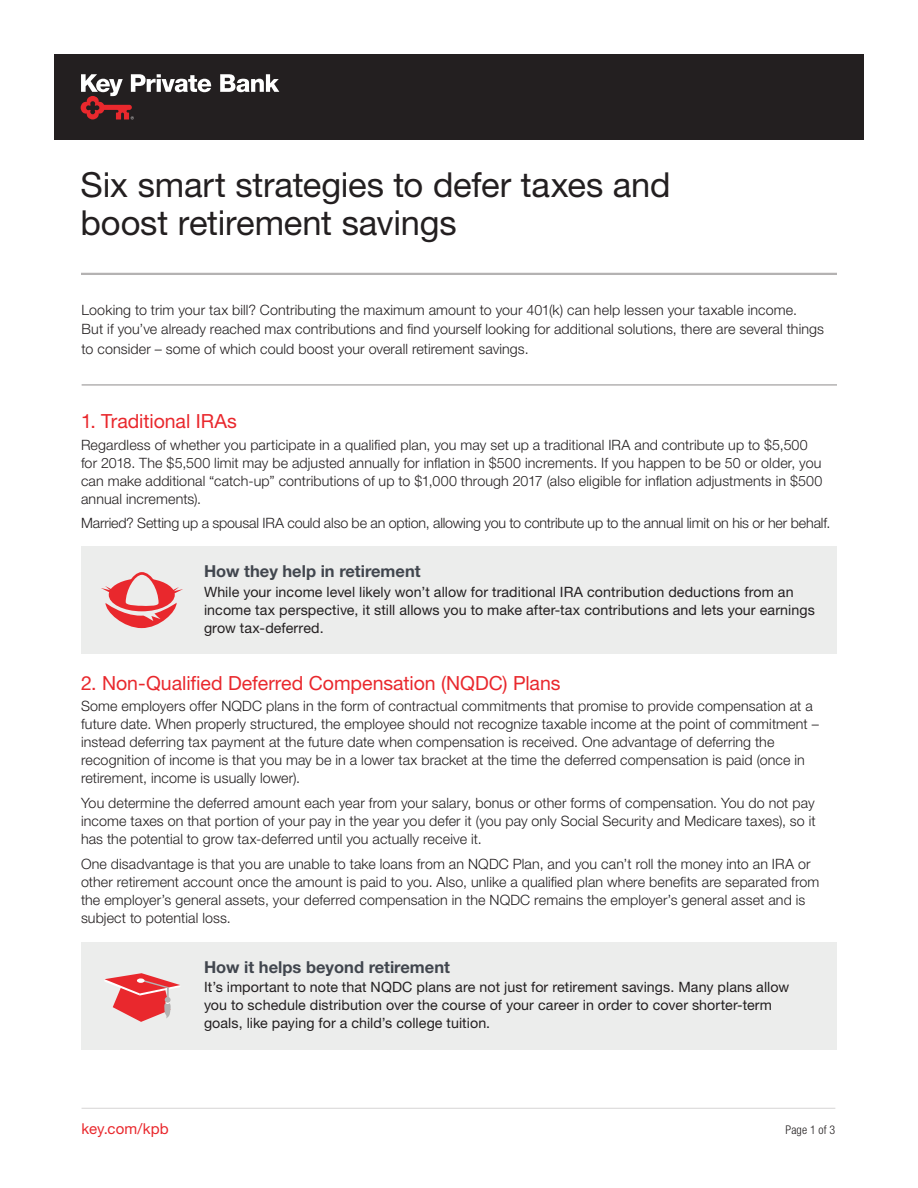
<style>
.page{position:relative;width:918px;height:1188px;background:#fff}
.page>*{position:absolute;margin:0;border:0;box-sizing:border-box;transform-origin:0 0}
.t1{font:34.5px/37.5px "Helvetica Neue LT Std";letter-spacing:-.005em;color:#231f20}
.t2{font:19.5px "Helvetica Neue LT Std";letter-spacing:-.005em;color:#e9282d}
.t3{font:700 16.5px "Helvetica Neue LT Std";color:#41464e}
.t4{font:15px "Helvetica Neue LT Std";letter-spacing:.005em;color:#e9282d}
.t5{font:300 14.25px/18px "Helvetica Neue LT Std";letter-spacing:.01em;color:#231f20}
.t6{font:14.25px/18px "Helvetica Neue LT Std";letter-spacing:.005em;color:#231f20}
.t7{font:300 14.25px "Helvetica Neue LT Std";letter-spacing:-.01em;color:#231f20}
.t8{font:300 condensed 12px "Helvetica Neue LT Std";letter-spacing:.005em;color:#231f20}
</style>
<div class="page">
<hr style="left:82px;top:384px;width:755px;height:2px;background:#b4b2b2">
<div style="left:81px;top:546px;width:756px;height:108px;background:#ecedec"></div>
<div style="left:81px;top:942px;width:756px;height:108px;background:#ecedec"></div>
<svg style="left:101px;top:572px;width:82px;height:56px"></svg>
<svg style="left:105px;top:973px;width:75px;height:49px"></svg>
<div style="left:137px;top:978px;width:8px;height:5px;background:#fff;border-radius:50%"></div>
<hr style="left:82px;top:1108px;width:753px;height:1px;background:#b4b2b2">
<div style="left:54px;top:54px;width:810px;height:86px;background:#231f20"></div>
<svg style="left:220px;top:74px;width:59px;height:18px"></svg>
<svg style="left:81px;top:74px;width:130px;height:45px"></svg>
<hr style="left:81px;top:273px;width:756px;height:2px;background:#b4b2b2">
<h1 class="t1" style="left:81px;top:166px;width:592px">Six smart strategies to defer taxes and boost retirement savings</h1>
<p class="t5" style="left:82px;top:300px;width:744px;line-height:19.5px">Looking to trim your tax bill? Contributing the maximum amount to your 401(k) can help lessen your taxable income.<br>But if you’ve already reached max contributions and find yourself looking for additional solutions, there are several things to consider – some of which could boost your overall retirement savings.</p>
<h2 class="t2" style="left:81px;top:409px;width:158px">1. Traditional IRAs</h2>
<p class="t5" style="left:81px;top:435px;width:743px">Regardless of whether you participate in a qualified plan, you may set up a traditional IRA and contribute up to $5,500 for 2018. The $5,500 limit may be adjusted annually for inflation in $500 increments. If you happen to be 50 or older, you can make additional “catch-up” contributions of up to $1,000 through 2017 (also eligible for inflation adjustments in $500 annual increments).</p>
<p class="t7" style="left:81px;top:515px;width:751px">Married? Setting up a spousal IRA could also be an option, allowing you to contribute up to the annual limit on his or her behalf.</p>
<p class="t3" style="left:204px;top:561px;width:218px">How they help in retirement</p>
<p class="t6" style="left:204px;top:583px;width:612px">While your income level likely won’t allow for traditional IRA contribution deductions from an income tax perspective, it still allows you to make after-tax contributions and lets your earnings grow tax-deferred.</p>
<h2 class="t2" style="left:81px;top:671px;width:481px">2. Non-Qualified Deferred Compensation (NQDC) Plans</h2>
<p class="t5" style="left:81px;top:697px;width:739px">Some employers offer NQDC plans in the form of contractual commitments that promise to provide compensation at a future date. When properly structured, the employee should not recognize taxable income at the point of commitment – instead deferring tax payment at the future date when compensation is received. One advantage of deferring the recognition of income is that you may be in a lower tax bracket at the time the deferred compensation is paid (once in retirement, income is usually lower).</p>
<p class="t5" style="left:81px;top:794px;width:736px;text-align:justify">You determine the deferred amount each year from your salary, bonus or other forms of compensation. You do not pay income taxes on that portion of your pay in the year you defer it (you pay only Social Security and Medicare taxes), so it has the potential to grow tax-deferred until you actually receive it.</p>
<p class="t5" style="left:81px;top:854px;width:740px">One disadvantage is that you are unable to take loans from an NQDC Plan, and you can’t roll the money into an IRA or other retirement account once the amount is paid to you. Also, unlike a qualified plan where benefits are separated from the employer’s general assets, your deferred compensation in the NQDC remains the employer’s general asset and is subject to potential loss.</p>
<p class="t3" style="left:204px;top:957px;width:247px">How it helps beyond retirement</p>
<p class="t6" style="left:204px;top:978px;width:587px">It’s important to note that NQDC plans are not just for retirement savings. Many plans allow you to schedule distribution over the course of your career in order to cover shorter-term goals, like paying for a child’s college tuition.</p>
<p class="t4" style="left:82px;top:1120px;width:89px">key.com/kpb</p>
<p class="t8" style="left:786px;top:1123px;width:51px">Page 1 of 3</p>
</div>
